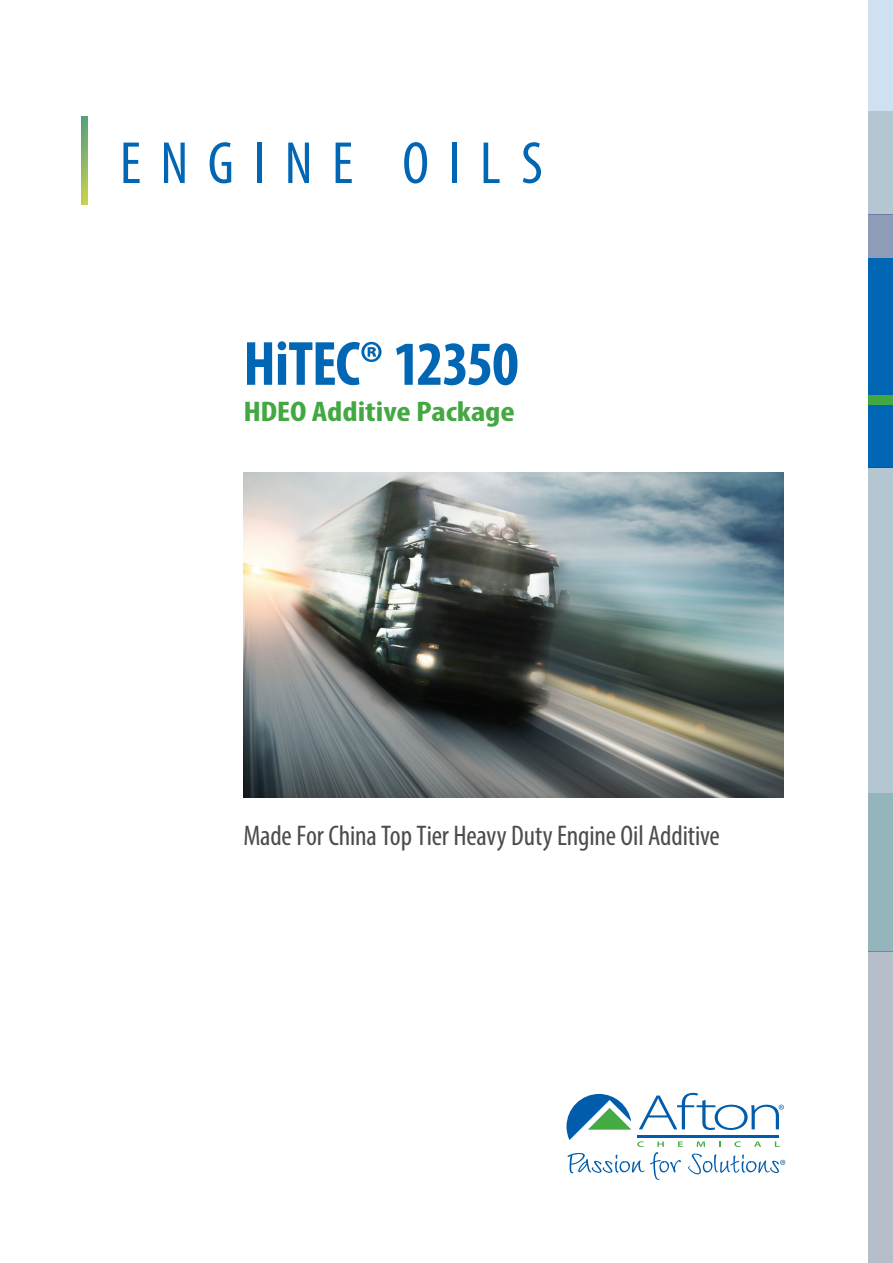
<style>
.page{position:relative;width:893px;height:1263px;background:#fff}
.page>*{position:absolute;margin:0;border:0;box-sizing:border-box;transform-origin:0 0}
.t1{font:700 condensed 63px "Myriad Pro";letter-spacing:-.02em;color:#0166b3}
.t2{font:condensed 60px "Myriad Pro";letter-spacing:.325em;color:#0166b3}
.t3{font:condensed 28.5px "Myriad Pro";letter-spacing:-.005em;color:#4b4c4d}
.t4{font:700 condensed 28.5px "Myriad Pro";letter-spacing:-.005em;color:#43a842;scale:1.2 1}
</style>
<div class="page">
<div style="left:868px;top:0;width:25px;height:111px;background:#cfe1f1"></div>
<div style="left:868px;top:111px;width:25px;height:103px;background:#b5c6d3"></div>
<div style="left:868px;top:214px;width:25px;height:44px;background:#8f9cb8"></div>
<div style="left:868px;top:258px;width:25px;height:210px;background:#0166b3"></div>
<div style="left:868px;top:395px;width:25px;height:10px;background:#43a842"></div>
<div style="left:868px;top:468px;width:25px;height:325px;background:#b5c6d3"></div>
<div style="left:868px;top:793px;width:25px;height:158px;background:#95b5bc"></div>
<div style="left:868px;top:951px;width:25px;height:312px;background:#b6bfc9"></div>
<img style="left:81px;top:117px;width:6px;height:87px">
<hr style="left:638px;top:1135px;width:141px;height:3px;background:#015dab">
<svg style="left:637px;top:1141px;width:7px;height:6px"></svg>
<svg style="left:566px;top:1094px;width:65px;height:46px"></svg>
<svg style="left:639px;top:1093px;width:145px;height:37px"></svg>
<svg style="left:568px;top:1153px;width:76px;height:20px"></svg>
<svg style="left:650px;top:1141px;width:135px;height:39px"></svg>
<img style="left:243px;top:472px;width:540px;height:326px">
<h2 class="t2" style="left:120px;top:127px;width:424px">ENGINE OILS</h2>
<p class="t1" style="left:243px;top:324px;width:277px">HiTEC® 12350</p>
<p class="t4" style="left:243px;top:393px;width:228px">HDEO Additive Package</p>
<p class="t3" style="left:243px;top:818px;width:478px">Made For China Top Tier Heavy Duty Engine Oil Additive</p>
</div>
